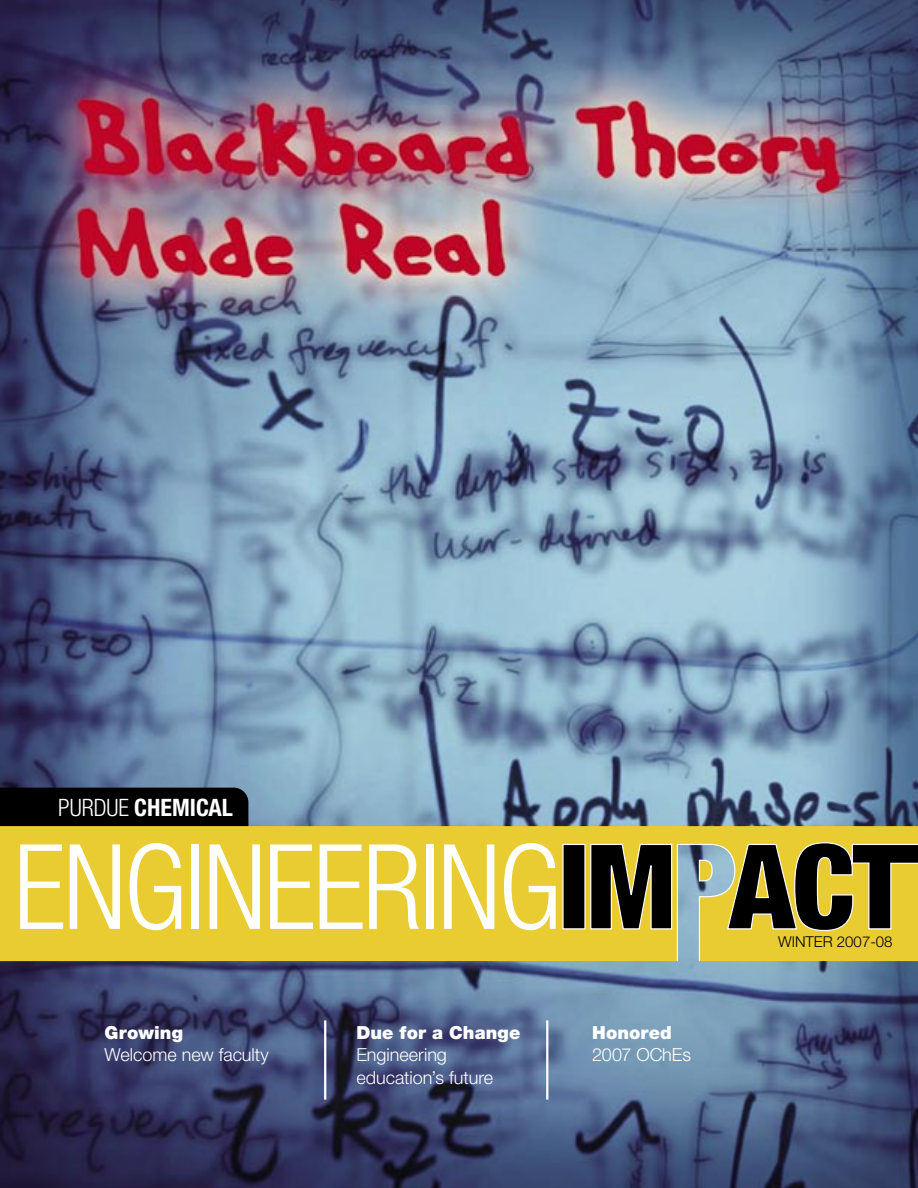
<style>
.page{position:relative;width:918px;height:1188px;background:#fff}
.page>*{position:absolute;margin:0;border:0;box-sizing:border-box;transform-origin:0 0}
.t1{font:700 condensed 24px "Helvetica Neue";color:#fff}
.t2{font:300 18px/22.5px "Helvetica Neue";color:#fff}
.t3{font:900 18px "Helvetica Neue LT Std";letter-spacing:.005em;color:#fff}
.t4{font:300 15px "Helvetica Neue";color:#000}
.s1{font-weight:300}
</style>
<div class="page">
<img style="left:0;top:0;width:918px;height:1188px">
<div style="left:0;top:788px;width:248px;height:38px;background:#000"></div>
<div style="left:0;top:826px;width:918px;height:135px;background:#e9cb32"></div>
<svg style="left:20px;top:844px;width:43px;height:85px"></svg>
<svg style="left:70px;top:844px;width:50px;height:85px"></svg>
<svg style="left:130px;top:843px;width:51px;height:87px"></svg>
<div style="left:191px;top:844px;width:8px;height:85px;background:#fff"></div>
<svg style="left:210px;top:844px;width:50px;height:85px"></svg>
<svg style="left:270px;top:844px;width:43px;height:85px"></svg>
<svg style="left:320px;top:844px;width:43px;height:85px"></svg>
<svg style="left:369px;top:844px;width:50px;height:85px"></svg>
<div style="left:426px;top:844px;width:7px;height:85px;background:#fff"></div>
<svg style="left:444px;top:844px;width:50px;height:85px"></svg>
<svg style="left:504px;top:843px;width:52px;height:87px"></svg>
<svg style="left:562px;top:842px;width:356px;height:120px;background:#897f39"></svg>
<hr style="left:324px;top:1020px;width:2px;height:80px;background:#fff">
<hr style="left:546px;top:1020px;width:2px;height:80px;background:#fff">
<h1 class="t1" style="left:58px;top:793px;width:176px"><span class="s1">PURDUE</span> CHEMICAL</h1>
<p class="t3" style="left:105px;top:1022px;width:80px">Growing</p>
<p class="t2" style="left:105px;top:1043px;width:166px">Welcome new faculty</p>
<p class="t3" style="left:356px;top:1022px;width:166px">Due for a Change</p>
<p class="t2" style="left:356px;top:1043px;width:138px">Engineering education’s future</p>
<p class="t3" style="left:592px;top:1022px;width:81px">Honored</p>
<p class="t2" style="left:592px;top:1043px;width:100px">2007 OChEs</p>
<p class="t4" style="left:778px;top:933px;width:116px">WINTER 2007-08</p>
</div>
